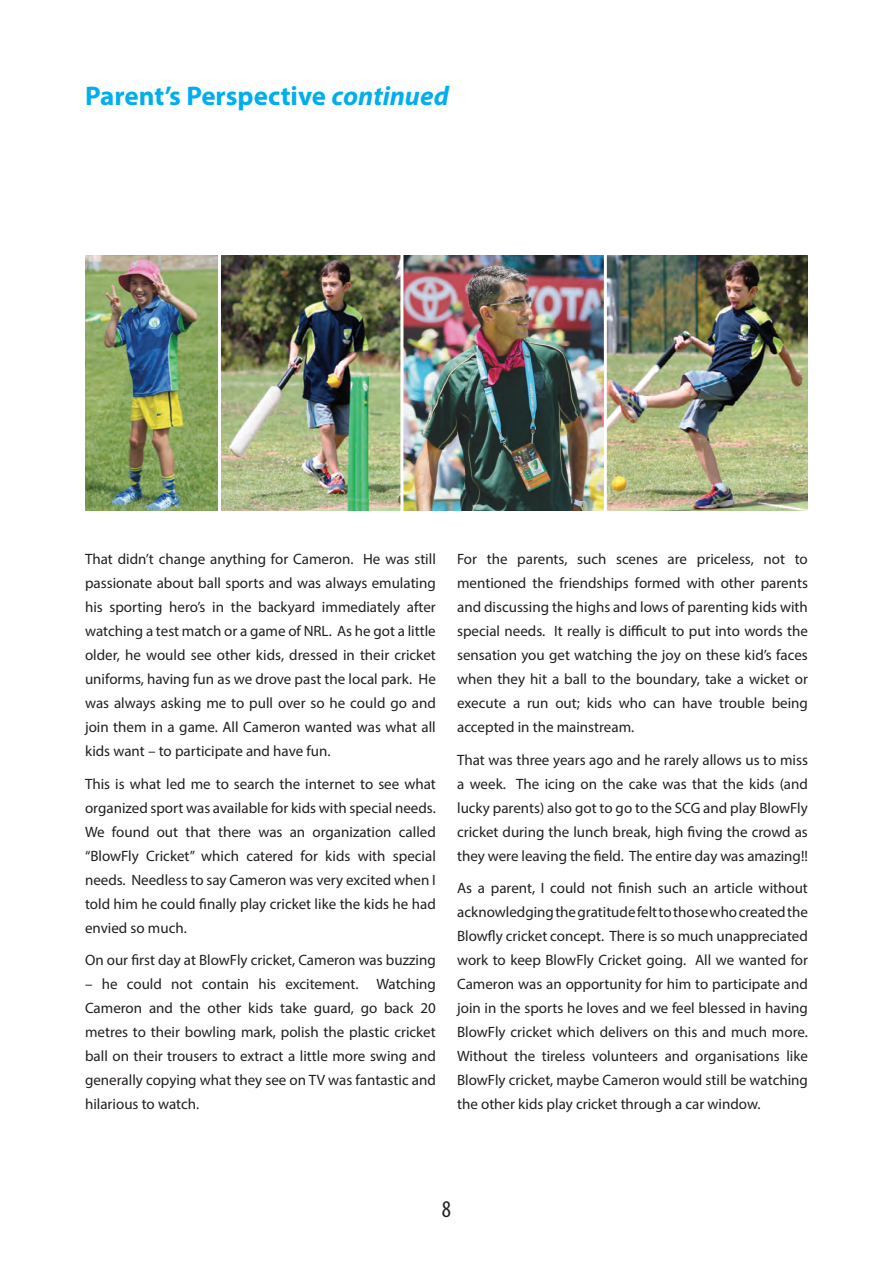
<style>
.page{position:relative;width:893px;height:1263px;background:#fff}
.page>*{position:absolute;margin:0;border:0;box-sizing:border-box;transform-origin:0 0}
.t1{font:700 27px "Myriad Pro";color:#00aeef}
.t2{font:condensed 24px "Myriad Pro";color:#231f20}
.t3{font:15px/24px "Myriad Pro";color:#231f20;text-align:justify}
.s1{font-style:italic}
</style>
<div class="page">
<img style="left:221px;top:255px;width:179px;height:255px">
<img style="left:85px;top:255px;width:133px;height:255px">
<img style="left:403px;top:255px;width:405px;height:255px">
<hr style="left:604px;top:239px;width:3px;height:290px;background:#fff">
<h1 class="t1" style="left:85px;top:79px;width:365px">Parent’s Perspective <span class="s1">continued</span></h1>
<p class="t3" style="left:85px;top:547px;width:352px">That didn’t change anything for Cameron. He was still passionate about ball sports and was always emulating his sporting hero’s in the backyard immediately after watching a test match or a game of NRL. As he got a little older, he would see other kids, dressed in their cricket uniforms, having fun as we drove past the local park. He was always asking me to pull over so he could go and join them in a game. All Cameron wanted was what all kids want – to participate and have fun.</p>
<p class="t3" style="left:85px;top:771px;width:352px">This is what led me to search the internet to see what organized sport was available for kids with special needs.<br>We found out that there was an organization called “BlowFly Cricket” which catered for kids with special needs. Needless to say Cameron was very excited when I told him he could finally play cricket like the kids he had envied so much.</p>
<p class="t3" style="left:85px;top:948px;width:352px">On our first day at BlowFly cricket, Cameron was buzzing</p>
<p class="t3" style="left:85px;top:972px;width:352px">– he could not contain his excitement. Watching Cameron and the other kids take guard, go back 20 metres to their bowling mark, polish the plastic cricket ball on their trousers to extract a little more swing and generally copying what they see on TV was fantastic and hilarious to watch.</p>
<p class="t3" style="left:457px;top:547px;width:352px">For the parents, such scenes are priceless, not to mentioned the friendships formed with other parents and discussing the highs and lows of parenting kids with special needs. It really is difficult to put into words the sensation you get watching the joy on these kid’s faces when they hit a ball to the boundary, take a wicket or execute a run out; kids who can have trouble being accepted in the mainstream.</p>
<p class="t3" style="left:457px;top:747px;width:352px">That was three years ago and he rarely allows us to miss a week. The icing on the cake was that the kids (and lucky parents) also got to go to the SCG and play BlowFly cricket during the lunch break, high fiving the crowd as they were leaving the field. The entire day was amazing!!</p>
<p class="t3" style="left:457px;top:876px;width:352px">As a parent, I could not finish such an article without acknowledging the gratitude felt to those who created the Blowfly cricket concept. There is so much unappreciated work to keep BlowFly Cricket going. All we wanted for Cameron was an opportunity for him to participate and join in the sports he loves and we feel blessed in having BlowFly cricket which delivers on this and much more.<br>Without the tireless volunteers and organisations like BlowFly cricket, maybe Cameron would still be watching the other kids play cricket through a car window.</p>
<h2 class="t2" style="left:442px;top:1195px;width:11px">8</h2>
</div>
